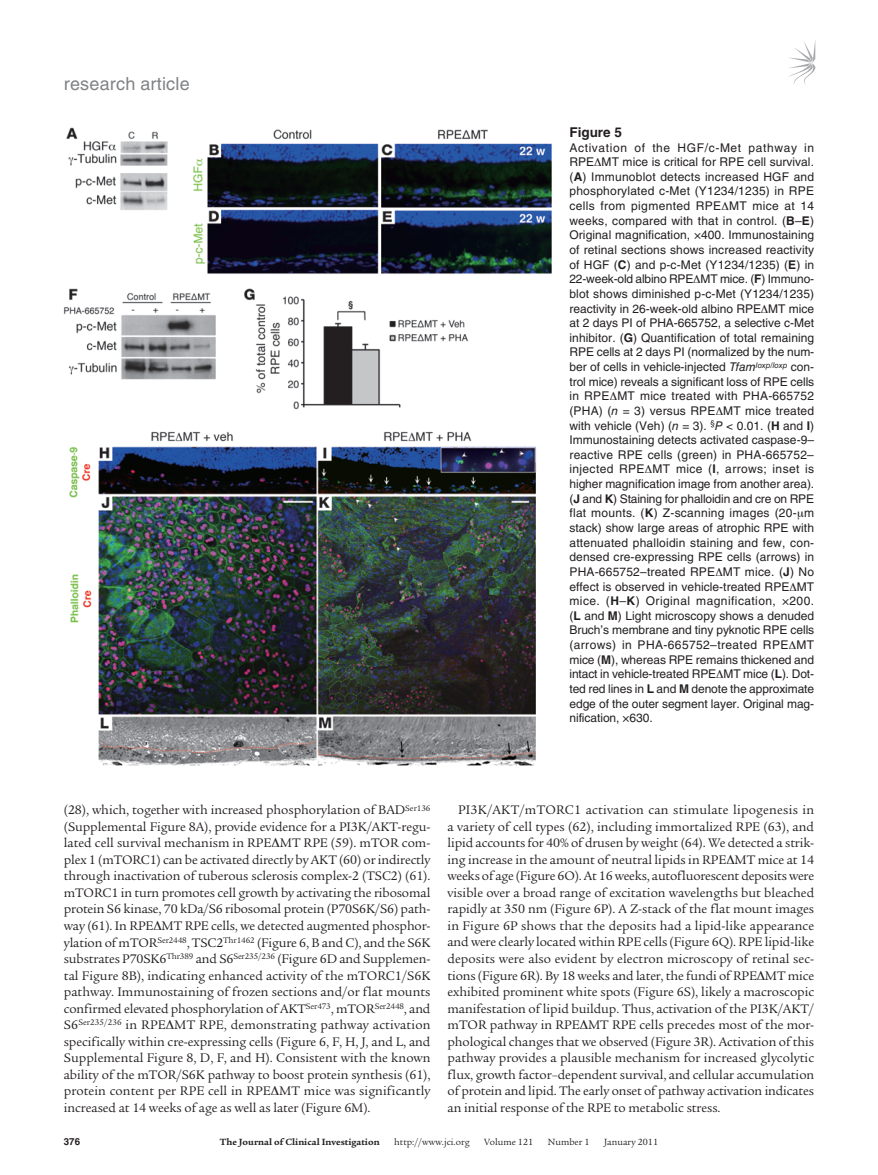
<style>
.page{position:relative;width:878px;height:1175px;background:#fff}
.page>*{position:absolute;margin:0;border:0;box-sizing:border-box;transform-origin:0 0}
.t1{font:18px "Helvetica LT Std";letter-spacing:.01em;color:#808285}
.t2{font:13.5px/16.5px "Legacy Serif Std";letter-spacing:-.005em;color:#231f20;text-align:justify}
.t3{font:700 13.5px "Helvetica LT Std";color:#231f20}
.t4{font:12px/14.5px "Helvetica LT Std";letter-spacing:-.005em;color:#231f20;text-align:justify}
.t5{font:9.75px "Legacy Serif Std";color:#231f20}
.t6{font:700 9.75px "Legacy Serif Std";color:#231f20}
.t7{font:700 9.75px "Helvetica LT Std";color:#231f20}
.s1{font-weight:700}
.s2{font-style:italic}
</style>
<div class="page">
<svg style="left:789px;top:42px;width:26px;height:43px"></svg>
<img style="left:64px;top:127px;width:488px;height:639px">
<h1 class="t1" style="left:64px;top:73px;width:127px">research article</h1>
<p class="t3" style="left:569px;top:124px;width:54px">Figure 5</p>
<p class="t4" style="left:569px;top:140px;width:246px">Activation of the HGF/c-Met pathway in RPE MT mice is critical for RPE cell survival. (<span class="s1">A</span>) Immunoblot detects increased HGF and phosphorylated c-Met (Y1234/1235) in RPE cells from pigmented RPE MT mice at 14 weeks, compared with that in control. (<span class="s1">B</span>–<span class="s1">E</span>)<br>Original magnification, ×400. Immunostaining of retinal sections shows increased reactivity of HGF (<span class="s1">C</span>) and p-c-Met (Y1234/1235) (<span class="s1">E</span>) in 22-week-old albino RPE MT mice. (<span class="s1">F</span>) Immuno&shy;blot shows diminished p-c-Met (Y1234/1235) reactivity in 26-week-old albino RPE MT mice at 2 days PI of PHA-665752, a selective c-Met inhibitor. (<span class="s1">G</span>) Quantification of total remaining RPE cells at 2 days PI (normalized by the num&shy;ber of cells in vehicle-injected <span class="s2">Tfam</span><sup>loxp/loxp</sup> con&shy;trol mice) reveals a significant loss of RPE cells in RPE MT mice treated with PHA-665752 (PHA) (<span class="s2">n</span> = 3) versus RPE MT mice treated with vehicle (Veh) (<span class="s2">n</span> = 3). <sup>§</sup><span class="s2">P</span> &lt; 0.01. (<span class="s1">H</span> and <span class="s1">I</span>)<br>Immunostaining detects activated caspase-9– reactive RPE cells (green) in PHA-665752– injected RPE MT mice (<span class="s1">I</span>, arrows; inset is higher magnification image from another area). (<span class="s1">J</span> and <span class="s1">K</span>) Staining for phalloidin and cre on RPE flat mounts. (<span class="s1">K</span>) Z-scanning images (20- m stack) show large areas of atrophic RPE with attenuated phalloidin staining and few, con&shy;densed cre-expressing RPE cells (arrows) in PHA-665752–treated RPE MT mice. (<span class="s1">J</span>) No effect is observed in vehicle-treated RPE MT mice. (<span class="s1">H</span>–<span class="s1">K</span>) Original magnification, ×200. (<span class="s1">L</span> and <span class="s1">M</span>) Light microscopy shows a denuded Bruch’s membrane and tiny pyknotic RPE cells (arrows) in PHA-665752–treated RPE MT mice (<span class="s1">M</span>), whereas RPE remains thickened and intact in vehicle-treated RPE MT mice (<span class="s1">L</span>). Dot&shy;ted red lines in <span class="s1">L</span> and <span class="s1">M</span> denote the approximate edge of the outer segment layer. Original mag&shy;nification, ×630.</p>
<p class="t2" style="left:64px;top:802px;width:368px">(28), which, together with increased phosphorylation of BAD<sup>Ser136 </sup>(Supplemental Figure 8A), provide evidence for a PI3K/AKT-regu&shy;lated cell survival mechanism in RPE MT RPE (59). mTOR com&shy;plex 1 (mTORC1) can be activated directly by AKT (60) or indirectly through inactivation of tuberous sclerosis complex-2 (TSC2) (61). mTORC1 in turn promotes cell growth by activating the ribosomal protein S6 kinase, 70 kDa/S6 ribosomal protein (P70S6K/S6) path&shy;way (61). In RPE MT RPE cells, we detected augmented phosphor&shy;ylation of mTOR<sup>Ser2448</sup>, TSC2<sup>Thr1462</sup> (Figure 6, B and C), and the S6K substrates P70SK6<sup>Thr389</sup> and S6<sup>Ser235/236</sup> (Figure 6D and Supplemen&shy;tal Figure 8B), indicating enhanced activity of the mTORC1/S6K pathway. Immunostaining of frozen sections and/or flat mounts confirmed elevated phosphorylation of AKT<sup>Ser473</sup>, mTOR<sup>Ser2448</sup>, and S6<sup>Ser235/236</sup> in RPE MT RPE, demonstrating pathway activation specifically within cre-expressing cells (Figure 6, F, H, J, and L, and Supplemental Figure 8, D, F, and H). Consistent with the known ability of the mTOR/S6K pathway to boost protein synthesis (61), protein content per RPE cell in RPE MT mice was significantly increased at 14 weeks of age as well as later (Figure 6M).</p>
<p class="t2" style="left:447px;top:802px;width:368px;text-indent:11px">PI3K/AKT/mTORC1 activation can stimulate lipogenesis in a variety of cell types (62), including immortalized RPE (63), and lipid accounts for 40% of drusen by weight (64). We detected a strik&shy;ing increase in the amount of neutral lipids in RPE MT mice at 14 weeks of age (Figure 6O). At 16 weeks, autofluorescent deposits were visible over a broad range of excitation wavelengths but bleached rapidly at 350 nm (Figure 6P). A Z-stack of the flat mount images in Figure 6P shows that the deposits had a lipid-like appearance and were clearly located within RPE cells (Figure 6Q). RPE lipid-like deposits were also evident by electron microscopy of retinal sec&shy;tions (Figure 6R). By 18 weeks and later, the fundi of RPE MT mice exhibited prominent white spots (Figure 6S), likely a macroscopic manifestation of lipid buildup. Thus, activation of the PI3K/AKT/ mTOR pathway in RPE MT RPE cells precedes most of the mor&shy;phological changes that we observed (Figure 3R). Activation of this pathway provides a plausible mechanism for increased glycolytic flux, growth factor–dependent survival, and cellular accumulation of protein and lipid. The early onset of pathway activation indicates an initial response of the RPE to metabolic stress.</p>
<p class="t7" style="left:64px;top:1135px;width:18px">376</p>
<p class="t6" style="left:220px;top:1135px;width:161px">The Journal of Clinical Investigation</p>
<p class="t5" style="left:394px;top:1136px;width:77px">http://www.jci.org</p>
<p class="t5" style="left:484px;top:1136px;width:50px">Volume 121</p>
<p class="t5" style="left:548px;top:1136px;width:43px">Number 1</p>
<p class="t5" style="left:604px;top:1136px;width:55px">January 2011</p>
</div>
